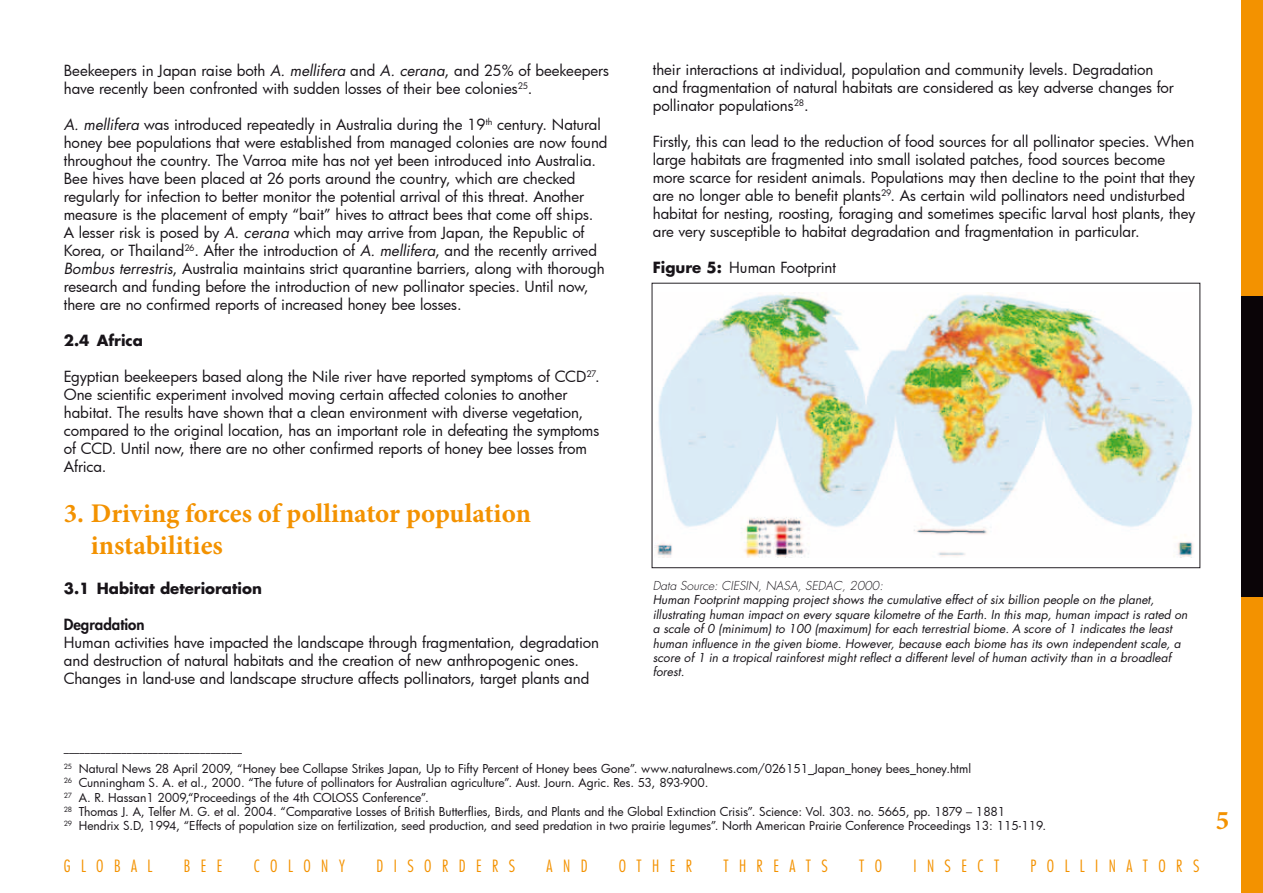
<style>
.page{position:relative;width:1263px;height:893px;background:#fff}
.page>*{position:absolute;margin:0;border:0;box-sizing:border-box;transform-origin:0 0}
.t1{font:700 27px/32.4px "Minion Pro";color:#f39200}
.t2{font:300 condensed 16.5px "Futura";color:#f39200}
.t3{font:15px/18px "Futura";color:#181419}
.t4{font:700 15px "Futura";color:#181419}
.t5{font:800 15px "Futura";color:#181419}
.t6{font:12px/14.4px "Futura";color:#181419}
.t7{font:italic 12px/14.4px "Futura";color:#181419}
.t8{font:italic 300 12px "Futura";color:#181419}
.t9{font:700 10.5px "Futura";color:#181419}
.s1{font-style:italic}
.s2{font-weight:700}
</style>
<div class="page">
<img style="left:655px;top:293px;width:538px;height:265px">
<div style="left:1242px;top:0;width:21px;height:893px;background:#f39200"></div>
<div style="left:1242px;top:296px;width:21px;height:301px;background:#0a0407"></div>
<p class="t3" style="left:64px;top:61px;width:547px">Beekeepers in Japan raise both <span class="s1">A. mellifera</span> and <span class="s1">A. cerana</span>, and 25% of beekeepers have recently been confronted with sudden losses of their bee colonies<sup>25</sup>.</p>
<p class="t3" style="left:64px;top:115px;width:545px"><span class="s1">A. mellifera</span> was introduced repeatedly in Australia during the 19<sup>th</sup> century. Natural honey bee populations that were established from managed colonies are now found throughout the country. The Varroa mite has not yet been introduced into Australia.<br>Bee hives have been placed at 26 ports around the country, which are checked regularly for infection to better monitor the potential arrival of this threat. Another measure is the placement of empty “bait” hives to attract bees that come off ships.<br>A lesser risk is posed by <span class="s1">A. cerana</span> which may arrive from Japan, the Republic of Korea, or Thailand<sup>26</sup>. After the introduction of <span class="s1">A. mellifera</span>, and the recently arrived <span class="s1">Bombus terrestris</span>, Australia maintains strict quarantine barriers, along with thorough research and funding before the introduction of new pollinator species. Until now, there are no confirmed reports of increased honey bee losses.</p>
<p class="t4" style="left:64px;top:329px;width:81px">2.4 Africa</p>
<p class="t3" style="left:64px;top:367px;width:537px">Egyptian beekeepers based along the Nile river have reported symptoms of CCD<sup>27</sup>.<br>One scientific experiment involved moving certain affected colonies to another habitat. The results have shown that a clean environment with diverse vegetation, compared to the original location, has an important role in defeating the symptoms of CCD. Until now, there are no other confirmed reports of honey bee losses from Africa.</p>
<h1 class="t1" style="left:91px;top:497px;width:442px;text-indent:-27px">3. Driving forces of pollinator population instabilities</h1>
<p class="t4" style="left:64px;top:578px;width:200px">3.1 Habitat deterioration</p>
<p class="t5" style="left:64px;top:614px;width:82px">Degradation</p>
<p class="t3" style="left:64px;top:633px;width:537px">Human activities have impacted the landscape through fragmentation, degradation and destruction of natural habitats and the creation of new anthropogenic ones.<br>Changes in land-use and landscape structure affects pollinators, target plants and</p>
<p class="t3" style="left:653px;top:60px;width:523px">their interactions at individual, population and community levels. Degradation and fragmentation of natural habitats are considered as key adverse changes for pollinator populations<sup>28</sup>.</p>
<p class="t3" style="left:653px;top:132px;width:544px">Firstly, this can lead to the reduction of food sources for all pollinator species. When large habitats are fragmented into small isolated patches, food sources become more scarce for resident animals. Populations may then decline to the point that they are no longer able to benefit plants<sup>29</sup>. As certain wild pollinators need undisturbed habitat for nesting, roosting, foraging and sometimes specific larval host plants, they are very susceptible to habitat degradation and fragmentation in particular.</p>
<p class="t3" style="left:653px;top:258px;width:185px"><span class="s2">Figure 5:</span> Human Footprint</p>
<p class="t8" style="left:653px;top:578px;width:232px">Data Source: CIESIN, NASA, SEDAC, 2000:</p>
<p class="t7" style="left:653px;top:593px;width:536px">Human Footprint mapping project shows the cumulative effect of six billion people on the planet, illustrating human impact on every square kilometre of the Earth. In this map, human impact is rated on a scale of 0 (minimum) to 100 (maximum) for each terrestrial biome. A score of 1 indicates the least human influence in the given biome. However, because each biome has its own independent scale, a score of 1 in a tropical rainforest might reflect a different level of human activity than in a broadleaf forest.</p>
<p class="t9" style="left:64px;top:741px;width:180px">__________________________________</p>
<p class="t6" style="left:64px;top:761px;width:984px"><sup>25</sup> Natural News 28 April 2009, “Honey bee Collapse Strikes Japan, Up to Fifty Percent of Honey bees Gone”. www.naturalnews.com/026151_Japan_honey bees_honey.html<br><sup>26</sup> Cunningham S. A. et al., 2000. “The future of pollinators for Australian agriculture”. Aust. Journ. Agric. Res. 53, 893-900.<br><sup>27</sup> A. R. Hassan1 2009,“Proceedings of the 4th COLOSS Conference”.<br><sup>28</sup> Thomas J. A, Telfer M. G. et al. 2004. “Comparative Losses of British Butterflies, Birds, and Plants and the Global Extinction Crisis”. Science: Vol. 303. no. 5665, pp. 1879 – 1881<br><sup>29</sup> Hendrix S.D, 1994, “Effects of population size on fertilization, seed production, and seed predation in two prairie legumes”. North American Prairie Conference Proceedings 13: 115-119.</p>
<p class="t2" style="left:64px;top:855px;width:90px">G L O B A L</p>
<p class="t2" style="left:184px;top:855px;width:40px">B E E</p>
<p class="t2" style="left:254px;top:855px;width:93px">C O L O N Y</p>
<p class="t2" style="left:377px;top:855px;width:140px">D I S O R D E R S</p>
<p class="t2" style="left:547px;top:855px;width:42px">A N D</p>
<p class="t2" style="left:619px;top:855px;width:75px">O T H E R</p>
<p class="t2" style="left:723px;top:855px;width:106px">T H R E A T S</p>
<p class="t2" style="left:859px;top:855px;width:24px">T O</p>
<p class="t2" style="left:913px;top:855px;width:87px">I N S E C T</p>
<p class="t2" style="left:1030px;top:855px;width:170px">P O L L I N A T O R S</p>
<h1 class="t1" style="left:1216px;top:804px;width:15px">5</h1>
</div>
